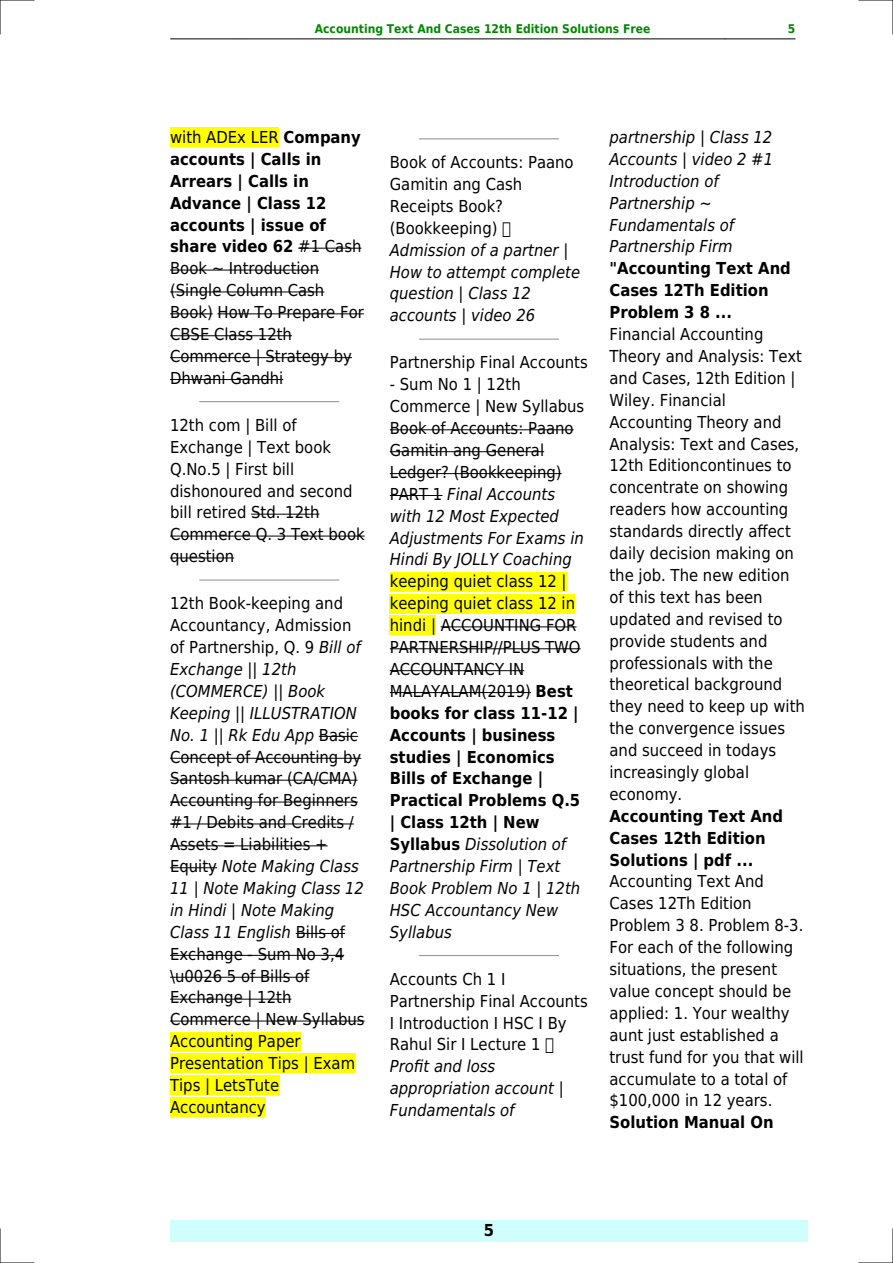
<style>
.page{position:relative;width:893px;height:1263px;background:#fff}
.page>*{position:absolute;margin:0;border:0;box-sizing:border-box;transform-origin:0 0}
.t1{font:16.5px/21.9px "DejaVu Sans Condensed";color:#000}
.t2{font:700 16.5px/21.9px "DejaVu Sans Condensed";color:#000}
.t3{font:italic 16.5px/21.9px "DejaVu Sans Condensed";color:#000}
.t4{font:700 12px "DejaVu Sans Condensed";color:#080}
.s1{font-weight:700}
.s2{font-style:italic}
.s3{font-weight:400}
.s4{font-weight:400;font-style:italic}
</style>
<div class="page">
<hr style="left:170px;top:39px;width:70px;height:1px;background:#000">
<hr style="left:240px;top:39px;width:485px;height:1px;background:#000">
<hr style="left:725px;top:39px;width:70px;height:1px;background:#000">
<div style="left:170px;top:1220px;width:638px;height:22px;background:#cffffc"></div>
<div style="left:170px;top:128px;width:109px;height:19px;background:#ff0"></div>
<hr style="left:298px;top:248px;width:63px;height:1px;background:#000">
<hr style="left:170px;top:270px;width:149px;height:1px;background:#000">
<hr style="left:170px;top:292px;width:154px;height:1px;background:#000">
<hr style="left:170px;top:313px;width:43px;height:1px;background:#000">
<hr style="left:218px;top:313px;width:146px;height:1px;background:#000">
<hr style="left:170px;top:335px;width:122px;height:1px;background:#000">
<hr style="left:170px;top:357px;width:182px;height:1px;background:#000">
<hr style="left:170px;top:379px;width:113px;height:1px;background:#000">
<hr style="left:200px;top:401px;width:139px;height:1px;background:#999">
<hr style="left:251px;top:514px;width:68px;height:1px;background:#000">
<hr style="left:170px;top:536px;width:195px;height:1px;background:#000">
<hr style="left:170px;top:557px;width:64px;height:1px;background:#000">
<hr style="left:200px;top:579px;width:139px;height:2px;background:#999">
<hr style="left:319px;top:736px;width:39px;height:1px;background:#000">
<hr style="left:170px;top:758px;width:191px;height:1px;background:#000">
<hr style="left:170px;top:780px;width:188px;height:1px;background:#000">
<hr style="left:170px;top:802px;width:188px;height:1px;background:#000">
<hr style="left:170px;top:823px;width:184px;height:1px;background:#000">
<hr style="left:170px;top:845px;width:158px;height:1px;background:#000">
<hr style="left:170px;top:867px;width:47px;height:1px;background:#000">
<hr style="left:296px;top:933px;width:49px;height:1px;background:#000">
<hr style="left:170px;top:955px;width:174px;height:1px;background:#000">
<hr style="left:170px;top:977px;width:139px;height:1px;background:#000">
<hr style="left:170px;top:999px;width:121px;height:1px;background:#000">
<hr style="left:170px;top:1021px;width:195px;height:1px;background:#000">
<div style="left:170px;top:1032px;width:131px;height:19px;background:#ff0"></div>
<div style="left:170px;top:1054px;width:185px;height:19px;background:#ff0"></div>
<div style="left:170px;top:1076px;width:109px;height:19px;background:#ff0"></div>
<div style="left:170px;top:1097px;width:96px;height:20px;background:#ff0"></div>
<hr style="left:420px;top:138px;width:138px;height:1px;background:#999">
<hr style="left:420px;top:339px;width:138px;height:1px;background:#999">
<hr style="left:390px;top:429px;width:184px;height:1px;background:#000">
<hr style="left:390px;top:451px;width:154px;height:1px;background:#000">
<hr style="left:390px;top:473px;width:172px;height:1px;background:#000">
<hr style="left:390px;top:495px;width:52px;height:1px;background:#000">
<div style="left:390px;top:572px;width:177px;height:19px;background:#ff0"></div>
<div style="left:390px;top:594px;width:185px;height:19px;background:#ff0"></div>
<div style="left:390px;top:616px;width:46px;height:19px;background:#ff0"></div>
<hr style="left:441px;top:626px;width:136px;height:1px;background:#000">
<hr style="left:390px;top:648px;width:191px;height:1px;background:#000">
<hr style="left:390px;top:670px;width:134px;height:1px;background:#000">
<hr style="left:390px;top:692px;width:141px;height:1px;background:#000">
<hr style="left:420px;top:955px;width:138px;height:1px;background:#999">
<hr style="left:0;top:0;width:34px;height:1px;background:#000">
<hr style="left:859px;top:0;width:34px;height:1px;background:#000">
<hr style="left:0;top:1262px;width:34px;height:1px;background:#000">
<hr style="left:859px;top:1262px;width:34px;height:1px;background:#000">
<hr style="left:0;top:0;width:1px;height:34px;background:#000">
<hr style="left:0;top:1229px;width:1px;height:34px;background:#000">
<hr style="left:892px;top:0;width:1px;height:34px;background:#000">
<hr style="left:892px;top:1229px;width:1px;height:34px;background:#000">
<p class="t4" style="left:315px;top:21px;width:337px">Accounting Text And Cases 12th Edition Solutions Free</p>
<p class="t4" style="left:788px;top:21px;width:9px">5</p>
<p class="t1" style="left:170px;top:126px;width:195px">with ADEx LER <span class="s1">Company accounts | Calls in<br>Arrears | Calls in<br>Advance | Class 12 accounts | issue of share video 62</span> #1 Cash<br>Book ~ Introduction (Single Column Cash<br>Book) How To Prepare For<br>CBSE Class 12th<br>Commerce | Strategy by<br>Dhwani Gandhi</p>
<p class="t1" style="left:170px;top:414px;width:196px">12th com | Bill of<br>Exchange | Text book<br>Q.No.5 | First bill dishonoured and second bill retired Std. 12th<br>Commerce Q. 3 Text book question</p>
<p class="t1" style="left:170px;top:593px;width:196px">12th Book-keeping and<br>Accountancy, Admission of Partnership, Q. 9 <span class="s2">Bill of<br>Exchange || 12th (COMMERCE) || Book<br>Keeping || ILLUSTRATION<br>No. 1 || Rk Edu App</span> Basic<br>Concept of Accounting by<br>Santosh kumar (CA/CMA)<br>Accounting for Beginners #1 / Debits and Credits /<br>Assets = Liabilities +<br>Equity <span class="s2">Note Making Class<br>11 | Note Making Class 12 in Hindi | Note Making<br>Class 11 English</span> Bills of<br>Exchange - Sum No 3,4 \u0026 5 of Bills of<br>Exchange | 12th<br>Commerce | New Syllabus<br>Accounting Paper<br>Presentation Tips | Exam<br>Tips | LetsTute<br>Accountancy</p>
<p class="t1" style="left:390px;top:151px;width:185px">Book of Accounts: Paano<br>Gamitin ang Cash<br>Receipts Book? (Bookkeeping)</p>
<p class="t3" style="left:390px;top:239px;width:192px">Admission of a partner |<br>How to attempt complete question | Class 12 accounts | video 26</p>
<p class="t1" style="left:390px;top:352px;width:199px">Partnership Final Accounts</p>
<p class="t1" style="left:390px;top:374px;width:196px">- Sum No 1 | 12th<br>Commerce | New Syllabus<br>Book of Accounts: Paano<br>Gamitin ang General<br>Ledger? (Bookkeeping)<br>PART 1 <span class="s2">Final Accounts with 12 Most Expected<br>Adjustments For Exams in<br>Hindi By JOLLY Coaching</span></p>
<p class="t2" style="left:390px;top:571px;width:192px"><span class="s3">keeping quiet class 12 | keeping quiet class 12 in hindi | ACCOUNTING FOR<br>PARTNERSHIP//PLUS TWO<br>ACCOUNTANCY IN<br>MALAYALAM(2019)</span> Best books for class 11-12 |<br>Accounts | business studies | Economics<br>Bills of Exchange |<br>Practical Problems Q.5 | Class 12th | New<br>Syllabus <span class="s4">Dissolution of<br>Partnership Firm | Text<br>Book Problem No 1 | 12th<br>HSC Accountancy New<br>Syllabus</span></p>
<p class="t1" style="left:390px;top:968px;width:199px">Accounts Ch 1 I<br>Partnership Final Accounts<br>I Introduction I HSC I By<br>Rahul Sir I Lecture 1</p>
<p class="t3" style="left:390px;top:1056px;width:175px">Profit and loss appropriation account |<br>Fundamentals of</p>
<p class="t3" style="left:609px;top:126px;width:165px">partnership | Class 12<br>Accounts | video 2 #1<br>Introduction of<br>Partnership ~<br>Fundamentals of<br>Partnership Firm</p>
<p class="t2" style="left:609px;top:258px;width:183px">"Accounting Text And<br>Cases 12Th Edition<br>Problem 3 8 ...</p>
<p class="t1" style="left:609px;top:323px;width:197px">Financial Accounting<br>Theory and Analysis: Text and Cases, 12th Edition |<br>Wiley. Financial<br>Accounting Theory and<br>Analysis: Text and Cases,<br>12th Editioncontinues to concentrate on showing readers how accounting standards directly affect daily decision making on the job. The new edition of this text has been updated and revised to provide students and professionals with the theoretical background they need to keep up with the convergence issues and succeed in todays increasingly global economy.</p>
<p class="t2" style="left:609px;top:805px;width:175px">Accounting Text And<br>Cases 12th Edition<br>Solutions | pdf ...</p>
<p class="t1" style="left:609px;top:871px;width:196px">Accounting Text And<br>Cases 12Th Edition<br>Problem 3 8. Problem 8-3.<br>For each of the following situations, the present value concept should be applied: 1. Your wealthy aunt just established a trust fund for you that will accumulate to a total of $100,000 in 12 years.</p>
<p class="t2" style="left:609px;top:1112px;width:166px">Solution Manual On</p>
<p class="t2" style="left:484px;top:1220px;width:12px">5</p>
</div>
